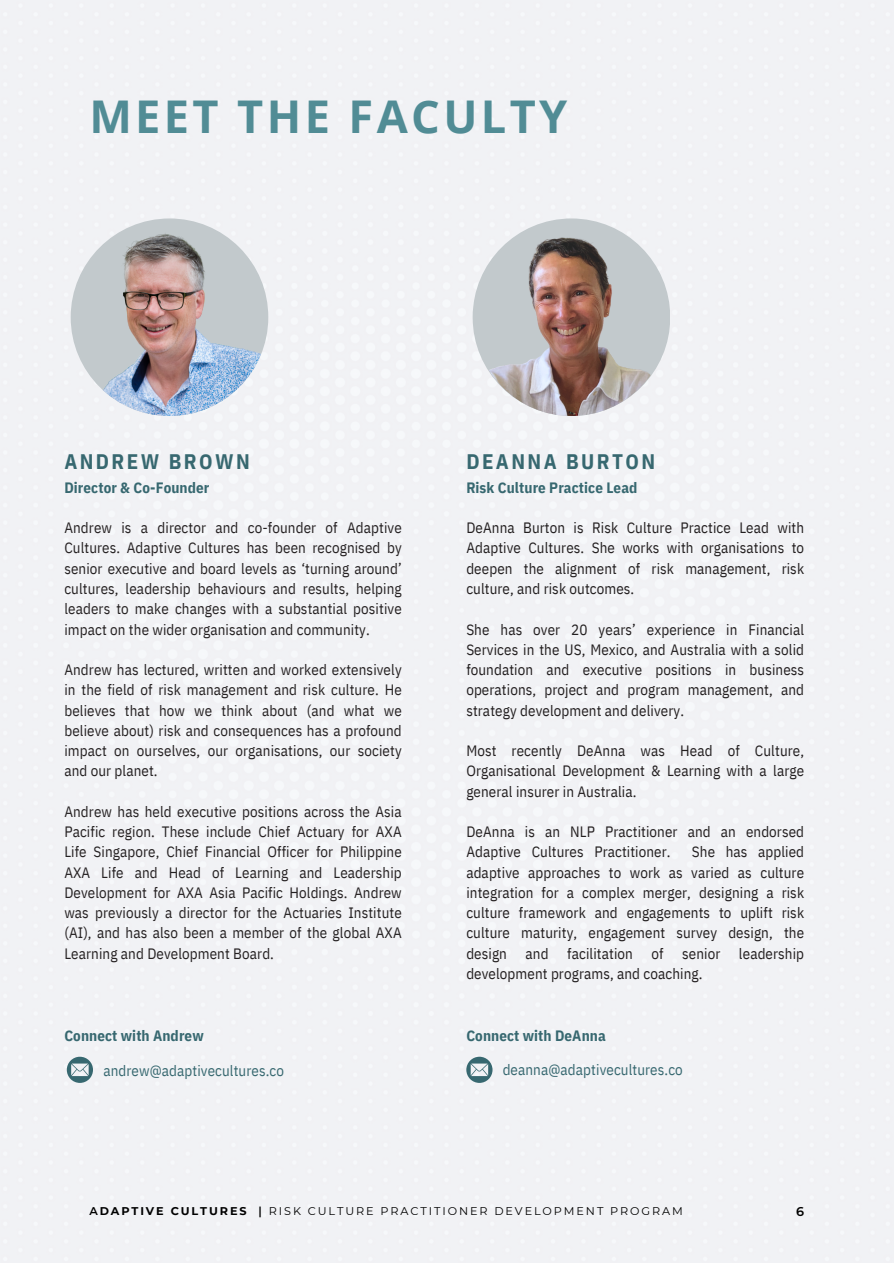
<style>
.page{position:relative;width:894px;height:1264px;background:#fff}
.page>*{position:absolute;margin:0;border:0;box-sizing:border-box;transform-origin:0 0}
.t1{font:700 45.15px "Open Sans";letter-spacing:.075em;color:#518c95}
.t2{font:700 21px "IBM Plex Sans Cond";letter-spacing:.115em;color:#376870}
.t3{font:15px/20.2px "IBM Plex Sans Cond";letter-spacing:.005em;color:#252122;text-align:justify}
.t4{font:15px/20.2px "IBM Plex Sans Cond";letter-spacing:.005em;color:#231f20;text-align:justify}
.t5{font:700 15px "IBM Plex Sans Cond";letter-spacing:.005em;color:#376870}
.t6{font:15px "IBM Plex Sans Cond";letter-spacing:.005em;color:#376870}
.t7{font:600 12.75px "Montserrat";color:#000}
.t8{font:11.25px "Montserrat";letter-spacing:.17em;color:#000}
.s1{font-weight:600}
.s2{font-weight:700}
</style>
<div class="page">
<div style="left:0;top:0;width:893px;height:1262px;background:#f1f2f5"></div>
<svg style="left:472px;top:218px;width:198px;height:198px"></svg>
<img style="left:474px;top:222px;width:194px;height:194px;border-radius:50%">
<div style="left:71px;top:218px;width:197px;height:198px;background:#f1f2f5"></div>
<img style="left:71px;top:218px;width:197px;height:198px;border-radius:50%">
<svg style="left:67px;top:1056px;width:26px;height:26px"></svg>
<svg style="left:466px;top:1056px;width:26px;height:26px"></svg>
<h1 class="t1" style="left:89px;top:85px;width:479px">MEET THE FACULTY</h1>
<h2 class="t2" style="left:64px;top:447px;width:187px">ANDREW BROWN</h2>
<p class="t5" style="left:64px;top:477px;width:146px">Director &amp; Co-Founder</p>
<p class="t3" style="left:64px;top:517px;width:339px">Andrew is a director and co-founder of Adaptive Cultures. Adaptive Cultures has been recognised by senior executive and board levels as ‘turning around’ cultures, leadership behaviours and results, helping leaders to make changes with a substantial positive impact on the wider organisation and community.</p>
<p class="t3" style="left:64px;top:659px;width:339px">Andrew has lectured, written and worked extensively in the field of risk management and risk culture. He believes that how we think about (and what we believe about) risk and consequences has a profound impact on ourselves, our organisations, our society and our planet.</p>
<p class="t3" style="left:64px;top:801px;width:339px">Andrew has held executive positions across the Asia Pacific region. These include Chief Actuary for AXA Life Singapore, Chief Financial Officer for Philippine AXA Life and Head of Learning and Leadership Development for AXA Asia Pacific Holdings. Andrew was previously a director for the Actuaries Institute (AI), and has also been a member of the global AXA Learning and Development Board.</p>
<p class="t5" style="left:64px;top:1025px;width:141px">Connect with Andrew</p>
<h2 class="t2" style="left:466px;top:447px;width:190px">DEANNA BURTON</h2>
<p class="t5" style="left:466px;top:477px;width:173px">Risk Culture Practice Lead</p>
<p class="t4" style="left:466px;top:517px;width:339px">DeAnna Burton is Risk Culture Practice Lead with Adaptive Cultures. She works with organisations to deepen the alignment of risk management, risk culture, and risk outcomes.</p>
<p class="t4" style="left:466px;top:618px;width:339px">She has over 20 years’ experience in Financial Services in the US, Mexico, and Australia with a solid foundation and executive positions in business operations, project and program management, and strategy development and delivery.</p>
<p class="t4" style="left:466px;top:740px;width:339px">Most recently DeAnna was Head of Culture, Organisational Development &amp; Learning with a large general insurer in Australia.</p>
<p class="t4" style="left:466px;top:821px;width:339px">DeAnna is an NLP Practitioner and an endorsed<br>Adaptive Cultures Practitioner.</p>
<p class="t4" style="left:466px;top:841px;width:339px;text-indent:225px">She has applied adaptive approaches to work as varied as culture integration for a complex merger, designing a risk culture framework and engagements to uplift risk culture maturity, engagement survey design, the design and facilitation of senior leadership development programs, and coaching.</p>
<p class="t5" style="left:466px;top:1025px;width:141px">Connect with DeAnna</p>
<p class="t6" style="left:103px;top:1060px;width:182px">andrew@adaptivecultures.co</p>
<p class="t6" style="left:502px;top:1059px;width:182px">deanna@adaptivecultures.co</p>
<p class="t8" style="left:89px;top:1203px;width:594px"><span class="s1">A</span><span class="s2">DAPTIVE CULTURES</span> <span class="s1">|</span> RISK CULTURE PRACTITIONER DEVELOPMENT PROGRAM</p>
<p class="t7" style="left:796px;top:1203px;width:9px">6</p>
</div>
